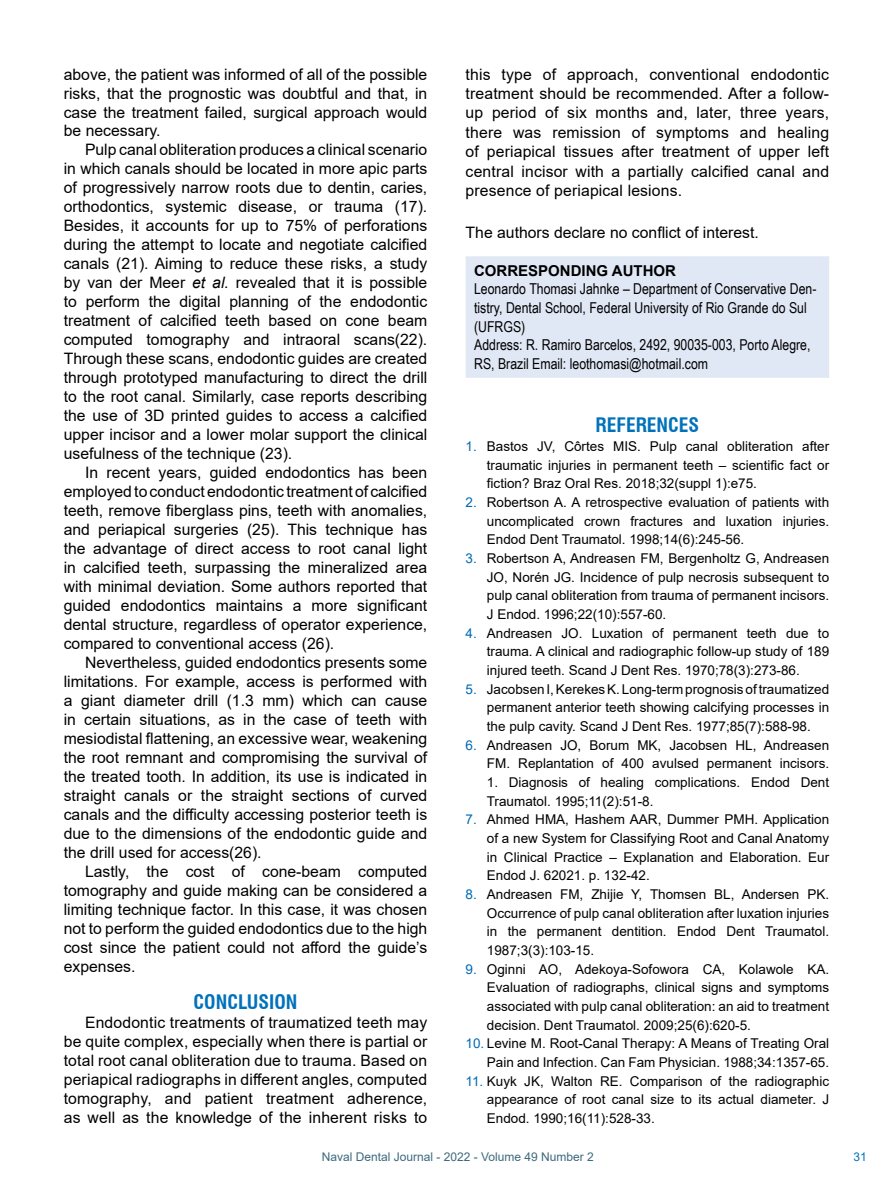
<style>
.page{position:relative;width:893px;height:1191px;background:#fff}
.page>*{position:absolute;margin:0;border:0;box-sizing:border-box;transform-origin:0 0}
.t1{font:700 condensed 19.5px "Swiss 721 BT";color:#0072bb}
.t2{font:15.75px/19px "Arial";color:#000;text-align:justify}
.t3{font:15px/18.6px "Arial Narrow";color:#000}
.t4{font:700 15px "Arial";color:#000}
.t5{font:13.5px/18.6px "Arial";color:#000;text-align:justify}
.t6{font:12px "Arial";color:#3e6a7e}
.t7{font:12px "Arial";color:#0072bb}
.s1{font-style:italic}
.s2{color:#0069b4}
</style>
<div class="page">
<div style="left:466px;top:256px;width:363px;height:122px;background:#e1e8f5"></div>
<p class="t2" style="left:64px;top:64px;width:365px">above, the patient was informed of all of the possible risks, that the prognostic was doubtful and that, in case the treatment failed, surgical approach would be necessary.</p>
<p class="t2" style="left:64px;top:140px;width:365px;text-indent:21px">Pulp canal obliteration produces a clinical scenario in which canals should be located in more apic parts of progressively narrow roots due to dentin, caries, orthodontics, systemic disease, or trauma (17).<br>Besides, it accounts for up to 75% of perforations during the attempt to locate and negotiate calcified canals (21). Aiming to reduce these risks, a study by van der Meer <span class="s1">et al.</span> revealed that it is possible to perform the digital planning of the endodontic treatment of calcified teeth based on cone beam computed tomography and intraoral scans(22).<br>Through these scans, endodontic guides are created through prototyped manufacturing to direct the drill to the root canal. Similarly, case reports describing the use of 3D printed guides to access a calcified upper incisor and a lower molar support the clinical usefulness of the technique (23).</p>
<p class="t2" style="left:64px;top:463px;width:365px;text-indent:21px">In recent years, guided endodontics has been employed to conduct endodontic treatment of calcified teeth, remove fiberglass pins, teeth with anomalies, and periapical surgeries (25). This technique has the advantage of direct access to root canal light in calcified teeth, surpassing the mineralized area with minimal deviation. Some authors reported that guided endodontics maintains a more significant dental structure, regardless of operator experience, compared to conventional access (26).</p>
<p class="t2" style="left:64px;top:653px;width:365px;text-indent:21px">Nevertheless, guided endodontics presents some limitations. For example, access is performed with a giant diameter drill (1.3 mm) which can cause in certain situations, as in the case of teeth with mesiodistal flattening, an excessive wear, weakening the root remnant and compromising the survival of the treated tooth. In addition, its use is indicated in straight canals or the straight sections of curved canals and the difficulty accessing posterior teeth is due to the dimensions of the endodontic guide and the drill used for access(26).</p>
<p class="t2" style="left:64px;top:861px;width:365px;text-indent:21px">Lastly, the cost of cone-beam computed tomography and guide making can be considered a limiting technique factor. In this case, it was chosen not to perform the guided endodontics due to the high cost since the patient could not afford the guide’s expenses.</p>
<p class="t1" style="left:194px;top:990px;width:105px">CONCLUSION</p>
<p class="t2" style="left:64px;top:1012px;width:365px;text-indent:21px">Endodontic treatments of traumatized teeth may be quite complex, especially when there is partial or total root canal obliteration due to trauma. Based on periapical radiographs in different angles, computed tomography, and patient treatment adherence, as well as the knowledge of the inherent risks to</p>
<p class="t2" style="left:466px;top:64px;width:365px">this type of approach, conventional endodontic treatment should be recommended. After a follow&shy;up period of six months and, later, three years, there was remission of symptoms and healing of periapical tissues after treatment of upper left central incisor with a partially calcified canal and presence of periapical lesions.</p>
<p class="t2" style="left:466px;top:222px;width:295px">The authors declare no conflict of interest.</p>
<p class="t4" style="left:474px;top:260px;width:203px">CORRESPONDING AUTHOR</p>
<p class="t3" style="left:474px;top:279px;width:344px">Leonardo Thomasi Jahnke – Department of Conservative Den&shy;tistry, Dental School, Federal University of Rio Grande do Sul (UFRGS)<br>Address: R. Ramiro Barcelos, 2492, 90035-003, Porto Alegre, RS, Brazil Email: leothomasi@hotmail.com</p>
<p class="t1" style="left:596px;top:414px;width:105px">REFERENCES</p>
<p class="t5" style="left:487px;top:437px;width:344px;text-indent:-21px"><span class="s2">1.</span> Bastos JV, Côrtes MIS. Pulp canal obliteration after traumatic injuries in permanent teeth – scientific fact or fiction? Braz Oral Res. 2018;32(suppl 1):e75.</p>
<p class="t5" style="left:487px;top:493px;width:344px;text-indent:-21px"><span class="s2">2.</span> Robertson A. A retrospective evaluation of patients with uncomplicated crown fractures and luxation injuries.<br>Endod Dent Traumatol. 1998;14(6):245-56.</p>
<p class="t5" style="left:487px;top:549px;width:344px;text-indent:-21px"><span class="s2">3.</span> Robertson A, Andreasen FM, Bergenholtz G, Andreasen JO, Norén JG. Incidence of pulp necrosis subsequent to pulp canal obliteration from trauma of permanent incisors.<br>J Endod. 1996;22(10):557-60.</p>
<p class="t5" style="left:487px;top:623px;width:344px;text-indent:-21px"><span class="s2">4.</span> Andreasen JO. Luxation of permanent teeth due to trauma. A clinical and radiographic follow-up study of 189 injured teeth. Scand J Dent Res. 1970;78(3):273-86.</p>
<p class="t5" style="left:487px;top:679px;width:344px;text-indent:-21px"><span class="s2">5.</span> Jacobsen I, Kerekes K. Long-term prognosis of traumatized permanent anterior teeth showing calcifying processes in the pulp cavity. Scand J Dent Res. 1977;85(7):588-98.</p>
<p class="t5" style="left:466px;top:735px;width:365px;text-align:right"><span class="s2">6.</span> Andreasen JO, Borum MK, Jacobsen HL, Andreasen<br>FM. Replantation of 400 avulsed permanent incisors.</p>
<p class="t5" style="left:487px;top:773px;width:344px">1. Diagnosis of healing complications. Endod Dent<br>Traumatol. 1995;11(2):51-8.</p>
<p class="t5" style="left:487px;top:810px;width:344px;text-indent:-21px"><span class="s2">7.</span> Ahmed HMA, Hashem AAR, Dummer PMH. Application of a new System for Classifying Root and Canal Anatomy in Clinical Practice – Explanation and Elaboration. Eur Endod J. 62021. p. 132-42.</p>
<p class="t5" style="left:487px;top:885px;width:344px;text-indent:-21px"><span class="s2">8.</span> Andreasen FM, Zhijie Y, Thomsen BL, Andersen PK.<br>Occurrence of pulp canal obliteration after luxation injuries in the permanent dentition. Endod Dent Traumatol.<br>1987;3(3):103-15.</p>
<p class="t5" style="left:487px;top:959px;width:344px;text-indent:-21px"><span class="s2">9.</span> Oginni AO, Adekoya-Sofowora CA, Kolawole KA.<br>Evaluation of radiographs, clinical signs and symptoms associated with pulp canal obliteration: an aid to treatment decision. Dent Traumatol. 2009;25(6):620-5.</p>
<p class="t5" style="left:466px;top:1034px;width:365px;text-align:right"><span class="s2">10.</span> Levine M. Root-Canal Therapy: A Means of Treating Oral<br>Pain and Infection. Can Fam Physician. 1988;34:1357-65.</p>
<p class="t5" style="left:487px;top:1071px;width:344px;text-indent:-21px"><span class="s2">11.</span> Kuyk JK, Walton RE. Comparison of the radiographic appearance of root canal size to its actual diameter. J Endod. 1990;16(11):528-33.</p>
<p class="t6" style="left:322px;top:1148px;width:274px">Naval Dental Journal - 2022 - Volume 49 Number 2</p>
<p class="t7" style="left:853px;top:1148px;width:15px">31</p>
</div>
